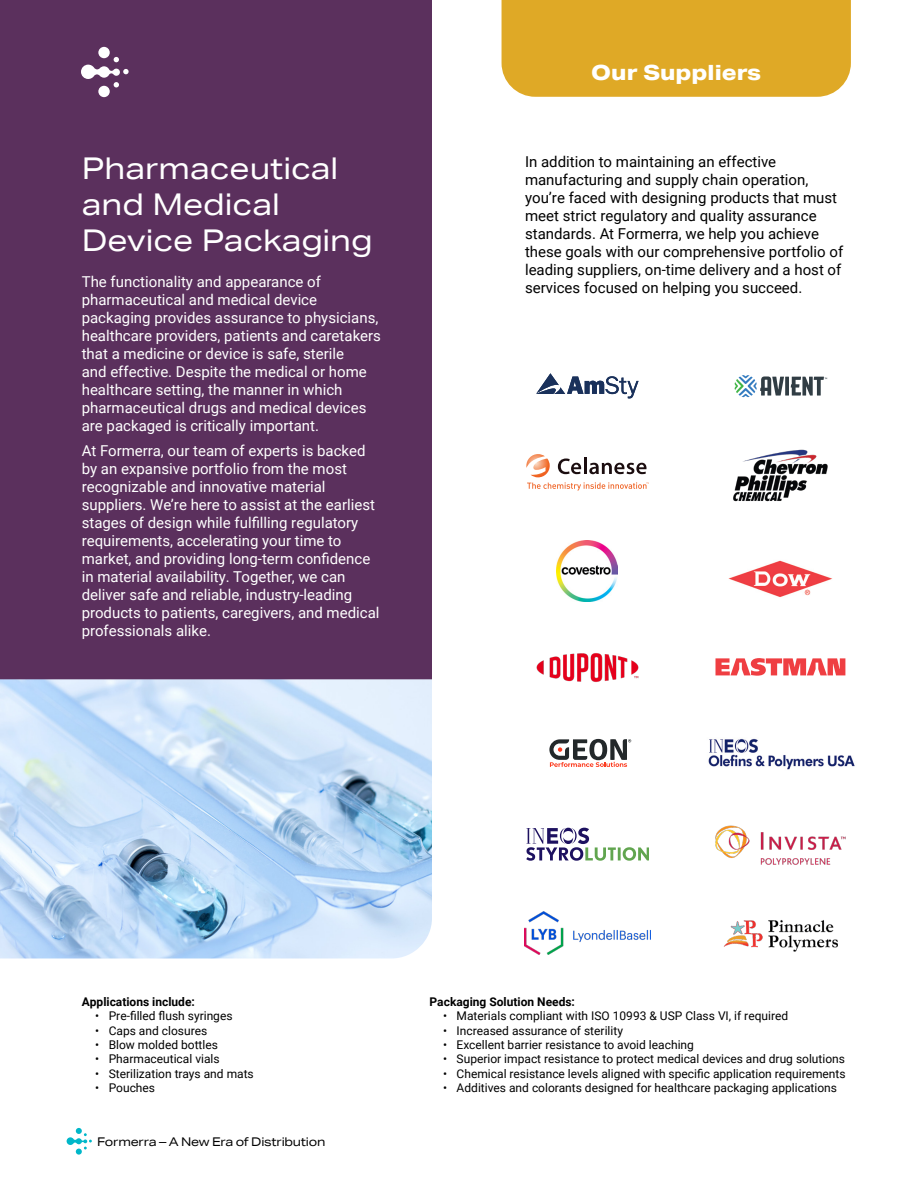
<style>
.page{position:relative;width:918px;height:1188px;background:#fff}
.page>*{position:absolute;margin:0;border:0;box-sizing:border-box;transform-origin:0 0}
.t1{font:30px/36px "Aktiv Grotesk Ex";color:#fff}
.t2{font:800 21px "Aktiv Grotesk Ex";color:#fff}
.t3{font:15px/18px "Roboto";color:#fff}
.t4{font:15px/18px "Roboto";color:#000}
.t5{font:12px "Roboto";color:#000}
.t6{font:700 12px "Roboto";color:#000}
.t7{font:12px "Aktiv Grotesk Ex";letter-spacing:-.02em;color:#000}
</style>
<div class="page">
<div style="left:0;top:0;width:432px;height:684px;background:#5b305d"></div>
<img style="left:0;top:679px;width:432px;height:279px">
<svg style="left:81px;top:47px;width:48px;height:50px"></svg>
<img style="left:729px;top:560px;width:103px;height:38px">
<img style="left:536px;top:653px;width:103px;height:29px">
<svg style="left:716px;top:658px;width:129px;height:18px"></svg>
<svg style="left:549px;top:739px;width:82px;height:28px"></svg>
<img style="left:724px;top:920px;width:114px;height:32px">
<img style="left:708px;top:738px;width:147px;height:32px">
<svg style="left:526px;top:828px;width:123px;height:33px"></svg>
<img style="left:715px;top:825px;width:131px;height:40px">
<svg style="left:536px;top:373px;width:103px;height:25px"></svg>
<svg style="left:735px;top:375px;width:92px;height:22px"></svg>
<img style="left:557px;top:540px;width:61px;height:61px">
<svg style="left:526px;top:454px;width:123px;height:37px"></svg>
<div style="left:502px;top:0;width:349px;height:97px;background:#dfa926"></div>
<svg style="left:67px;top:1128px;width:25px;height:27px"></svg>
<img style="left:733px;top:449px;width:95px;height:53px">
<img style="left:525px;top:912px;width:125px;height:42px">
<h1 class="t1" style="left:82px;top:150px;width:292px">Pharmaceutical and Medical<br>Device Packaging</h1>
<p class="t3" style="left:82px;top:272px;width:301px">The functionality and appearance of pharmaceutical and medical device packaging provides assurance to physicians, healthcare providers, patients and caretakers that a medicine or device is safe, sterile<br>and effective. Despite the medical or home healthcare setting, the manner in which pharmaceutical drugs and medical devices are packaged is critically important.</p>
<p class="t3" style="left:82px;top:441px;width:299px">At Formerra, our team of experts is backed by an expansive portfolio from the most recognizable and innovative material suppliers. We’re here to assist at the earliest stages of design while fulfilling regulatory requirements, accelerating your time to market, and providing long-term confidence in material availability. Together, we can deliver safe and reliable, industry-leading products to patients, caregivers, and medical professionals alike.</p>
<h2 class="t2" style="left:591px;top:59px;width:171px">Our Suppliers</h2>
<p class="t4" style="left:525px;top:152px;width:320px">In addition to maintaining an effective manufacturing and supply chain operation, you’re faced with designing products that must meet strict regulatory and quality assurance standards. At Formerra, we help you achieve these goals with our comprehensive portfolio of leading suppliers, on-time delivery and a host of services focused on helping you succeed.</p>
<p class="t6" style="left:82px;top:993px;width:115px">Applications include:</p>
<p class="t5" style="left:95px;top:1007px;width:139px">• Pre-filled flush syringes</p>
<p class="t5" style="left:95px;top:1022px;width:114px">• Caps and closures</p>
<p class="t5" style="left:95px;top:1036px;width:124px">• Blow molded bottles</p>
<p class="t5" style="left:95px;top:1051px;width:126px">• Pharmaceutical vials</p>
<p class="t5" style="left:95px;top:1065px;width:160px">• Sterilization trays and mats</p>
<p class="t5" style="left:95px;top:1079px;width:61px">• Pouches</p>
<p class="t7" style="left:97px;top:1135px;width:230px">Formerra – A New Era of Distribution</p>
<p class="t6" style="left:430px;top:993px;width:147px">Packaging Solution Needs:</p>
<p class="t5" style="left:443px;top:1007px;width:347px">• Materials compliant with ISO 10993 &amp; USP Class VI, if required</p>
<p class="t5" style="left:443px;top:1022px;width:181px">• Increased assurance of sterility</p>
<p class="t5" style="left:443px;top:1036px;width:252px">• Excellent barrier resistance to avoid leaching</p>
<p class="t5" style="left:443px;top:1051px;width:403px">• Superior impact resistance to protect medical devices and drug solutions</p>
<p class="t5" style="left:443px;top:1065px;width:404px">• Chemical resistance levels aligned with specific application requirements</p>
<p class="t5" style="left:443px;top:1079px;width:395px">• Additives and colorants designed for healthcare packaging applications</p>
</div>
